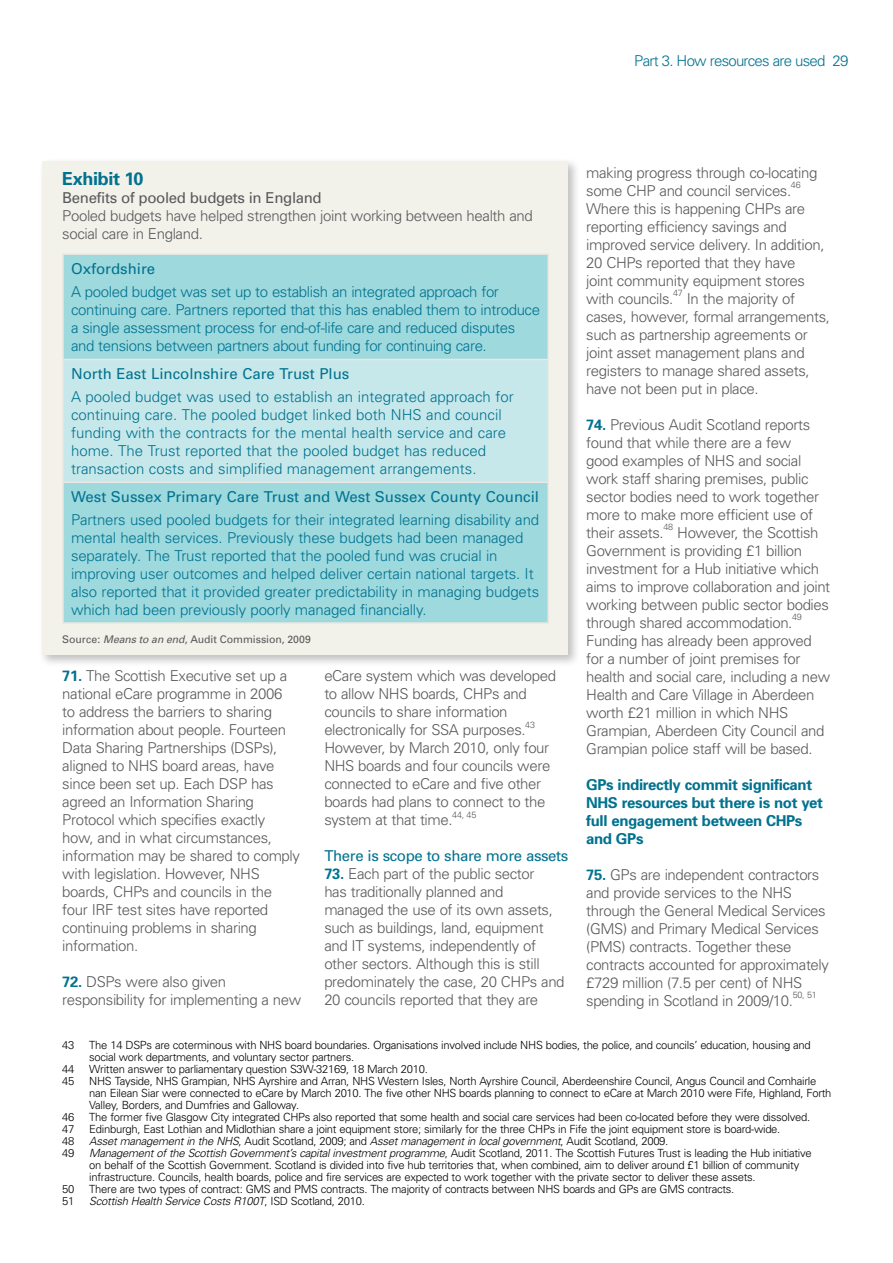
<style>
.page{position:relative;width:893px;height:1263px;background:#fff}
.page>*{position:absolute;margin:0;border:0;box-sizing:border-box;transform-origin:0 0}
.Exhibit_-_Heading_3{font:700 18px "Univers";letter-spacing:-.02em;color:#00728f}
.Paragraph{font:300 15px/18px "Univers";letter-spacing:-.025em;color:#58595b}
.t1{font:300 15px/18px "Univers";letter-spacing:-.01em;color:#00728f}
.Heading_4{font:15px "Univers";color:#00728f}
.Heading_3{font:700 15px/18px "Univers";letter-spacing:-.025em;color:#00728f}
.Exhibit_-_Heading_4{font:300 15px/18px "Univers";letter-spacing:-.025em;color:#58595b}
.Exhibit_-_Heading_4-2{font:15px "Univers";letter-spacing:-.025em;color:#58595b}
.Heading_4-2{font:15px "Univers";letter-spacing:-.025em;color:#00728f}
.t2{font:300 15px "Univers";letter-spacing:-.05em;color:#00728f}
.Footnote{font:300 11.25px/12px "Univers";letter-spacing:-.025em;color:#000}
.Footnote-2{font:italic 300 11.25px "Univers";letter-spacing:-.025em;color:#000}
.Source{font:10.5px "Univers";letter-spacing:-.005em;color:#58595b}
.Paragraph-2{font:300 9px "Univers";letter-spacing:-.025em;color:#58595b}
.s1{font-style:italic}
.s2{font-weight:700;color:#00728f}
.s3{font-style:normal}
</style>
<div class="page">
<div style="left:39px;top:158px;width:542px;height:509px;background:#000;opacity:.25"></div>
<div style="left:43px;top:162px;width:525px;height:493px;background:#f2f1ea"></div>
<div style="left:64px;top:255px;width:483px;height:367px;background:#9ed9de"></div>
<div style="left:63px;top:359px;width:485px;height:123px;background:#c7e8ea"></div>
<hr style="left:62px;top:253px;width:487px;height:2px;background:#ece7e2">
<hr style="left:62px;top:255px;width:2px;height:104px;background:#ece7e2">
<hr style="left:547px;top:255px;width:2px;height:104px;background:#ece7e2">
<hr style="left:62px;top:359px;width:487px;height:1px;background:#ece7e2">
<hr style="left:62px;top:360px;width:2px;height:121px;background:#ece7e2">
<hr style="left:547px;top:360px;width:2px;height:121px;background:#ece7e2">
<hr style="left:62px;top:481px;width:487px;height:2px;background:#ece7e2">
<hr style="left:62px;top:483px;width:2px;height:139px;background:#ece7e2">
<hr style="left:547px;top:483px;width:2px;height:139px;background:#ece7e2">
<hr style="left:62px;top:622px;width:487px;height:2px;background:#ece7e2">
<p class="t2" style="left:634px;top:52px;width:216px">Part 3. How resources are used 29</p>
<p class="Exhibit_-_Heading_3" style="left:62px;top:168px;width:83px">Exhibit 10</p>
<p class="Exhibit_-_Heading_4-2" style="left:62px;top:189px;width:261px">Benefits of pooled budgets in England</p>
<p class="Exhibit_-_Heading_4" style="left:62px;top:207px;width:472px">Pooled budgets have helped strengthen joint working between health and social care in England.</p>
<p class="Heading_4" style="left:71px;top:260px;width:86px">Oxfordshire</p>
<p class="t1" style="left:71px;top:283px;width:471px">A pooled budget was set up to establish an integrated approach for continuing care. Partners reported that this has enabled them to introduce a single assessment process for end-of-life care and reduced disputes and tensions between partners about funding for continuing care.</p>
<p class="Heading_4" style="left:71px;top:365px;width:280px">North East Lincolnshire Care Trust Plus</p>
<p class="t1" style="left:71px;top:387px;width:444px">A pooled budget was used to establish an integrated approach for continuing care. The pooled budget linked both NHS and council funding with the contracts for the mental health service and care home. The Trust reported that the pooled budget has reduced transaction costs and simplified management arrangements.</p>
<p class="Heading_4" style="left:71px;top:488px;width:470px">West Sussex Primary Care Trust and West Sussex County Council</p>
<p class="t1" style="left:71px;top:510px;width:470px">Partners used pooled budgets for their integrated learning disability and mental health services. Previously these budgets had been managed separately. The Trust reported that the pooled fund was crucial in improving user outcomes and helped deliver certain national targets. It also reported that it provided greater predictability in managing budgets which had been previously poorly managed financially.</p>
<p class="Source" style="left:62px;top:633px;width:250px">Source: <span class="s1">Means to an end</span>, Audit Commission, 2009</p>
<p class="Paragraph" style="left:62px;top:667px;width:239px"><span class="s2">71.</span> The Scottish Executive set up a national eCare programme in 2006<br>to address the barriers to sharing information about people. Fourteen<br>Data Sharing Partnerships (DSPs), aligned to NHS board areas, have since been set up. Each DSP has agreed an Information Sharing<br>Protocol which specifies exactly how, and in what circumstances, information may be shared to comply with legislation. However, NHS boards, CHPs and councils in the four IRF test sites have reported continuing problems in sharing information.</p>
<p class="Paragraph" style="left:62px;top:973px;width:241px"><span class="s2">72.</span> DSPs were also given responsibility for implementing a new</p>
<p class="Paragraph" style="left:324px;top:667px;width:233px">eCare system which was developed to allow NHS boards, CHPs and councils to share information electronically for SSA purposes.</p>
<p class="Paragraph-2" style="left:525px;top:719px;width:11px">43</p>
<p class="Paragraph" style="left:324px;top:739px;width:227px">However, by March 2010, only four<br>NHS boards and four councils were connected to eCare and five other boards had plans to connect to the system at that time.</p>
<p class="Paragraph-2" style="left:452px;top:809px;width:26px">44, 45</p>
<p class="Heading_4-2" style="left:324px;top:847px;width:245px">There is scope to share more assets</p>
<p class="Paragraph" style="left:324px;top:865px;width:242px"><span class="s2">73.</span> Each part of the public sector<br>has traditionally planned and managed the use of its own assets, such as buildings, land, equipment and IT systems, independently of other sectors. Although this is still predominately the case, 20 CHPs and 20 councils reported that they are</p>
<p class="Paragraph" style="left:586px;top:163px;width:233px">making progress through co-locating some CHP and council services.</p>
<p class="Paragraph-2" style="left:791px;top:180px;width:11px">46</p>
<p class="Paragraph" style="left:586px;top:199px;width:240px">Where this is happening CHPs are reporting efficiency savings and improved service delivery. In addition,<br>20 CHPs reported that they have joint community equipment stores with councils.</p>
<p class="Paragraph-2" style="left:673px;top:288px;width:11px">47</p>
<p class="Paragraph" style="left:586px;top:289px;width:245px;text-indent:101px">In the majority of cases, however, formal arrangements, such as partnership agreements or joint asset management plans and registers to manage shared assets, have not been put in place.</p>
<p class="Paragraph" style="left:586px;top:415px;width:234px"><span class="s2">74.</span> Previous Audit Scotland reports found that while there are a few good examples of NHS and social work staff sharing premises, public sector bodies need to work together more to make more efficient use of their assets.</p>
<p class="Paragraph-2" style="left:663px;top:522px;width:11px">48</p>
<p class="Paragraph" style="left:586px;top:523px;width:246px;text-indent:91px">However, the Scottish Government is providing £1 billion investment for a Hub initiative which aims to improve collaboration and joint working between public sector bodies through shared accommodation.</p>
<p class="Paragraph-2" style="left:792px;top:612px;width:11px">49</p>
<p class="Paragraph" style="left:586px;top:631px;width:246px">Funding has already been approved for a number of joint premises for health and social care, including a new Health and Care Village in Aberdeen worth £21 million in which NHS Grampian, Aberdeen City Council and Grampian police staff will be based.</p>
<p class="Heading_3" style="left:586px;top:775px;width:238px">GPs indirectly commit significant<br>NHS resources but there is not yet full engagement between CHPs and GPs</p>
<p class="Paragraph" style="left:586px;top:865px;width:244px"><span class="s2">75.</span> GPs are independent contractors and provide services to the NHS through the General Medical Services (GMS) and Primary Medical Services (PMS) contracts. Together these contracts accounted for approximately £729 million (7.5 per cent) of NHS spending in Scotland in 2009/10.</p>
<p class="Paragraph-2" style="left:793px;top:990px;width:26px">50, 51</p>
<p class="Footnote" style="left:62px;top:1039px;width:14px">43</p>
<p class="Footnote" style="left:89px;top:1039px;width:723px">The 14 DSPs are coterminous with NHS board boundaries. Organisations involved include NHS bodies, the police, and councils’ education, housing and social work departments, and voluntary sector partners.</p>
<p class="Footnote" style="left:62px;top:1063px;width:14px">44</p>
<p class="Footnote" style="left:89px;top:1063px;width:340px">Written answer to parliamentary question S3W-32169, 18 March 2010.</p>
<p class="Footnote" style="left:62px;top:1075px;width:14px">45</p>
<p class="Footnote" style="left:89px;top:1075px;width:744px">NHS Tayside, NHS Grampian, NHS Ayrshire and Arran, NHS Western Isles, North Ayrshire Council, Aberdeenshire Council, Angus Council and Comhairle nan Eilean Siar were connected to eCare by March 2010. The five other NHS boards planning to connect to eCare at March 2010 were Fife, Highland, Forth<br>Valley, Borders, and Dumfries and Galloway.</p>
<p class="Footnote" style="left:62px;top:1111px;width:14px">46</p>
<p class="Footnote" style="left:89px;top:1111px;width:722px">The former five Glasgow City integrated CHPs also reported that some health and social care services had been co-located before they were dissolved.</p>
<p class="Footnote" style="left:62px;top:1123px;width:14px">47</p>
<p class="Footnote" style="left:89px;top:1123px;width:693px">Edinburgh, East Lothian and Midlothian share a joint equipment store; similarly for the three CHPs in Fife the joint equipment store is board-wide.</p>
<p class="Footnote" style="left:62px;top:1135px;width:14px">48</p>
<p class="Footnote-2" style="left:89px;top:1134px;width:581px">Asset management in the NHS<span class="s3">, Audit Scotland, 2009; and</span> Asset management in local government<span class="s3">, Audit Scotland, 2009.</span></p>
<p class="Footnote" style="left:62px;top:1147px;width:14px">49</p>
<p class="Footnote" style="left:89px;top:1147px;width:724px"><span class="s1">Management of the Scottish Government’s capital investment programme</span>, Audit Scotland, 2011. The Scottish Futures Trust is leading the Hub initiative on behalf of the Scottish Government. Scotland is divided into five hub territories that, when combined, aim to deliver around £1 billion of community infrastructure. Councils, health boards, police and fire services are expected to work together with the private sector to deliver these assets.</p>
<p class="Footnote" style="left:62px;top:1183px;width:14px">50</p>
<p class="Footnote" style="left:89px;top:1183px;width:647px">There are two types of contract: GMS and PMS contracts. The majority of contracts between NHS boards and GPs are GMS contracts.</p>
<p class="Footnote" style="left:62px;top:1195px;width:14px">51</p>
<p class="Footnote-2" style="left:89px;top:1194px;width:277px">Scottish Health Service Costs R100T<span class="s3">, ISD Scotland, 2010.</span></p>
</div>
